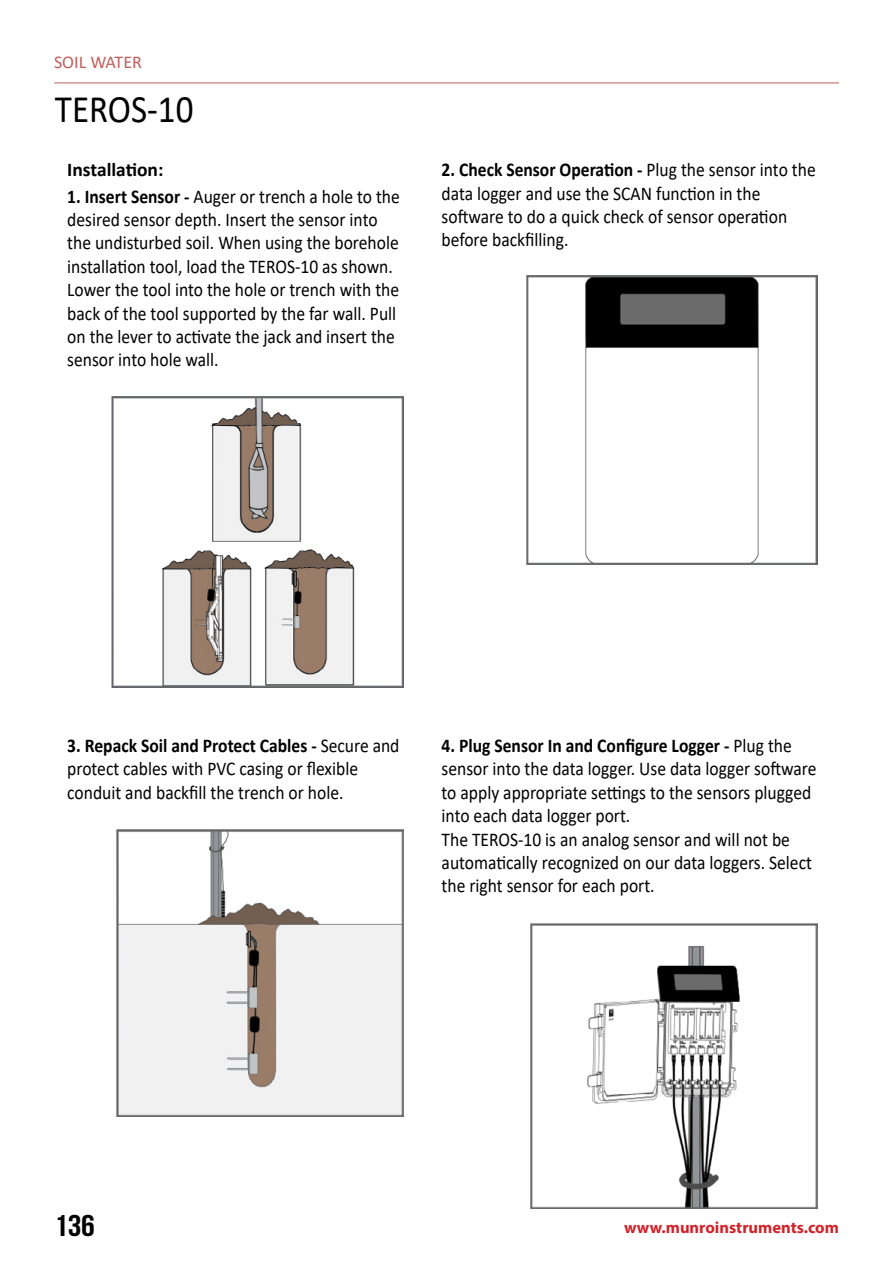
<style>
.page{position:relative;width:893px;height:1263px;background:#fff}
.page>*{position:absolute;margin:0;border:0;box-sizing:border-box;transform-origin:0 0}
.t1{font:39px "Calibri";color:#000;scale:.9 1}
.t2{font:30px "Bebas Neue";color:#000;scale:1.15 1}
.t3{font:19.5px/23.4px "Calibri";color:#000;scale:.9 1}
.t4{font:700 19.5px "Calibri";color:#000}
.t5{font:18px "Calibri";color:#c25d5a}
.t6{font:700 16.5px "Myriad Pro";color:#d2232a}
.s1{font-weight:700}
</style>
<div class="page">
<hr style="left:54px;top:83px;width:785px;height:1px;background:#c25d5a">
<img style="left:111px;top:396px;width:293px;height:292px">
<img style="left:527px;top:276px;width:290px;height:289px">
<img style="left:116px;top:830px;width:288px;height:286px">
<img style="left:530px;top:923px;width:287px;height:286px">
<p class="t5" style="left:54px;top:49px;width:89px">SOIL WATER</p>
<h1 class="t1" style="left:55px;top:82px;width:155px">TEROS-10</h1>
<p class="t4" style="left:67px;top:156px;width:98px">Installation:</p>
<p class="t3" style="left:67px;top:184px;width:371px"><span class="s1">1. Insert Sensor -</span> Auger or trench a hole to the desired sensor depth. Insert the sensor into the undisturbed soil. When using the borehole installation tool, load the TEROS-10 as shown.<br>Lower the tool into the hole or trench with the back of the tool supported by the far wall. Pull on the lever to activate the jack and insert the sensor into hole wall.</p>
<p class="t3" style="left:442px;top:158px;width:417px"><span class="s1">2. Check Sensor Operation -</span> Plug the sensor into the data logger and use the SCAN function in the software to do a quick check of sensor operation before backfilling.</p>
<p class="t3" style="left:67px;top:733px;width:371px"><span class="s1">3. Repack Soil and Protect Cables -</span> Secure and protect cables with PVC casing or flexible conduit and backfill the trench or hole.</p>
<p class="t3" style="left:442px;top:733px;width:418px"><span class="s1">4. Plug Sensor In and Configure Logger -</span> Plug the sensor into the data logger. Use data logger software to apply appropriate settings to the sensors plugged into each data logger port.<br>The TEROS-10 is an analog sensor and will not be automatically recognized on our data loggers. Select the right sensor for each port.</p>
<h2 class="t2" style="left:54px;top:1209px;width:37px">136</h2>
<p class="t6" style="left:624px;top:1217px;width:216px">www.munroinstruments.com</p>
</div>
